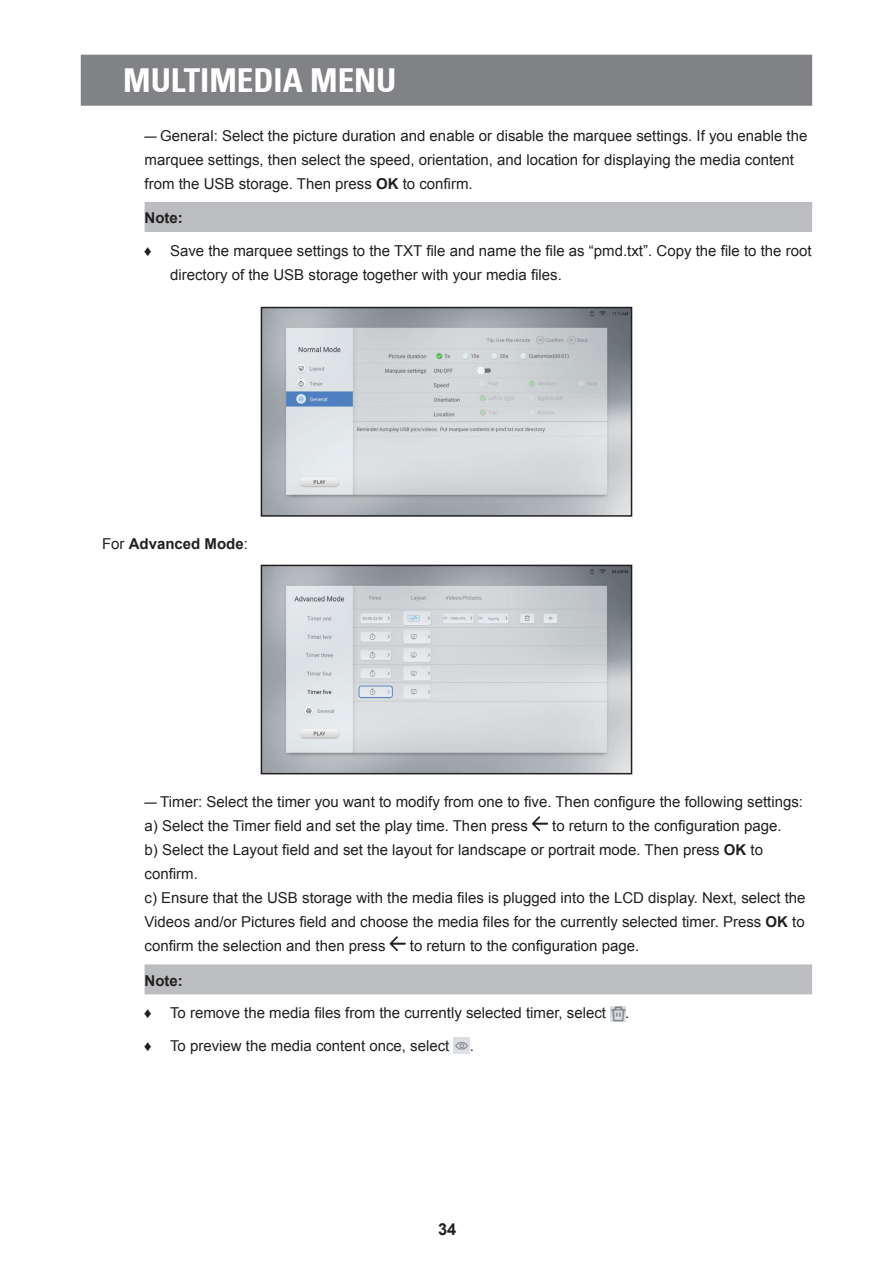
<style>
.page{position:relative;width:893px;height:1263px;background:#fff}
.page>*{position:absolute;margin:0;border:0;box-sizing:border-box;transform-origin:0 0}
.t1{font:700 condensed 33px "Univers 67";color:#fff}
.t2{font:700 16.5px "Arial";color:#231f20}
.t3{font:15px/24px "Arial";color:#231f20}
.t4{font:700 15px "Arial";color:#231f20}
.s1{font-family:"Arial Narrow"}
.s2{font-weight:700}
.s3{font-weight:400}
</style>
<div class="page">
<div style="left:81px;top:55px;width:731px;height:51px;background:#808285;border:2px solid #808285"></div>
<div style="left:145px;top:202px;width:667px;height:30px;background:#bcbdc0"></div>
<img style="left:264px;top:310px;width:365px;height:204px">
<div style="left:261px;top:307px;width:371px;height:210px;border:2px solid #231f20"></div>
<img style="left:264px;top:568px;width:365px;height:203px">
<div style="left:261px;top:565px;width:371px;height:209px;border:2px solid #231f20"></div>
<svg style="left:532px;top:816px;width:16px;height:15px"></svg>
<svg style="left:390px;top:936px;width:16px;height:15px"></svg>
<div style="left:145px;top:964px;width:667px;height:30px;background:#bcbdc0"></div>
<img style="left:610px;top:1006px;width:15px;height:15px">
<img style="left:454px;top:1037px;width:16px;height:17px">
<h1 class="t1" style="left:123px;top:60px;width:275px">MULTIMEDIA MENU</h1>
<p class="t3" style="left:145px;top:123px;width:664px"><span class="s1">—</span> General: Select the picture duration and enable or disable the marquee settings. If you enable the marquee settings, then select the speed, orientation, and location for displaying the media content from the USB storage. Then press <span class="s2">OK</span> to confirm.</p>
<p class="t3" style="left:145px;top:202px;width:668px;line-height:32.5px"><span class="s2">Note:<br></span><span class="s1">♦</span> Save the marquee settings to the TXT file and name the file as “pmd.txt”. Copy the file to the root</p>
<p class="t3" style="left:170px;top:263px;width:393px">directory of the USB storage together with your media files.</p>
<p class="t4" style="left:102px;top:534px;width:147px"><span class="s3">For</span> Advanced Mode<span class="s3">:</span></p>
<p class="t3" style="left:145px;top:790px;width:660px"><span class="s1">—</span> Timer: Select the timer you want to modify from one to five. Then configure the following settings: a) Select the Timer field and set the play time. Then press</p>
<p class="t3" style="left:145px;top:814px;width:662px;text-indent:408px">to return to the configuration page.<br>b) Select the Layout field and set the layout for landscape or portrait mode. Then press <span class="s2">OK</span> to confirm.<br>c) Ensure that the USB storage with the media files is plugged into the LCD display. Next, select the Videos and/or Pictures field and choose the media files for the currently selected timer. Press <span class="s2">OK</span> to confirm the selection and then press</p>
<p class="t3" style="left:410px;top:934px;width:231px">to return to the configuration page.</p>
<p class="t3" style="left:145px;top:964px;width:463px;line-height:32.5px"><span class="s2">Note:<br></span><span class="s1">♦</span> To remove the media files from the currently selected timer, select</p>
<p class="t3" style="left:625px;top:1001px;width:6px">.</p>
<p class="t3" style="left:145px;top:1034px;width:306px"><span class="s1">♦</span> To preview the media content once, select</p>
<p class="t3" style="left:470px;top:1034px;width:6px">.</p>
<p class="t2" style="left:438px;top:1218px;width:20px">34</p>
</div>
